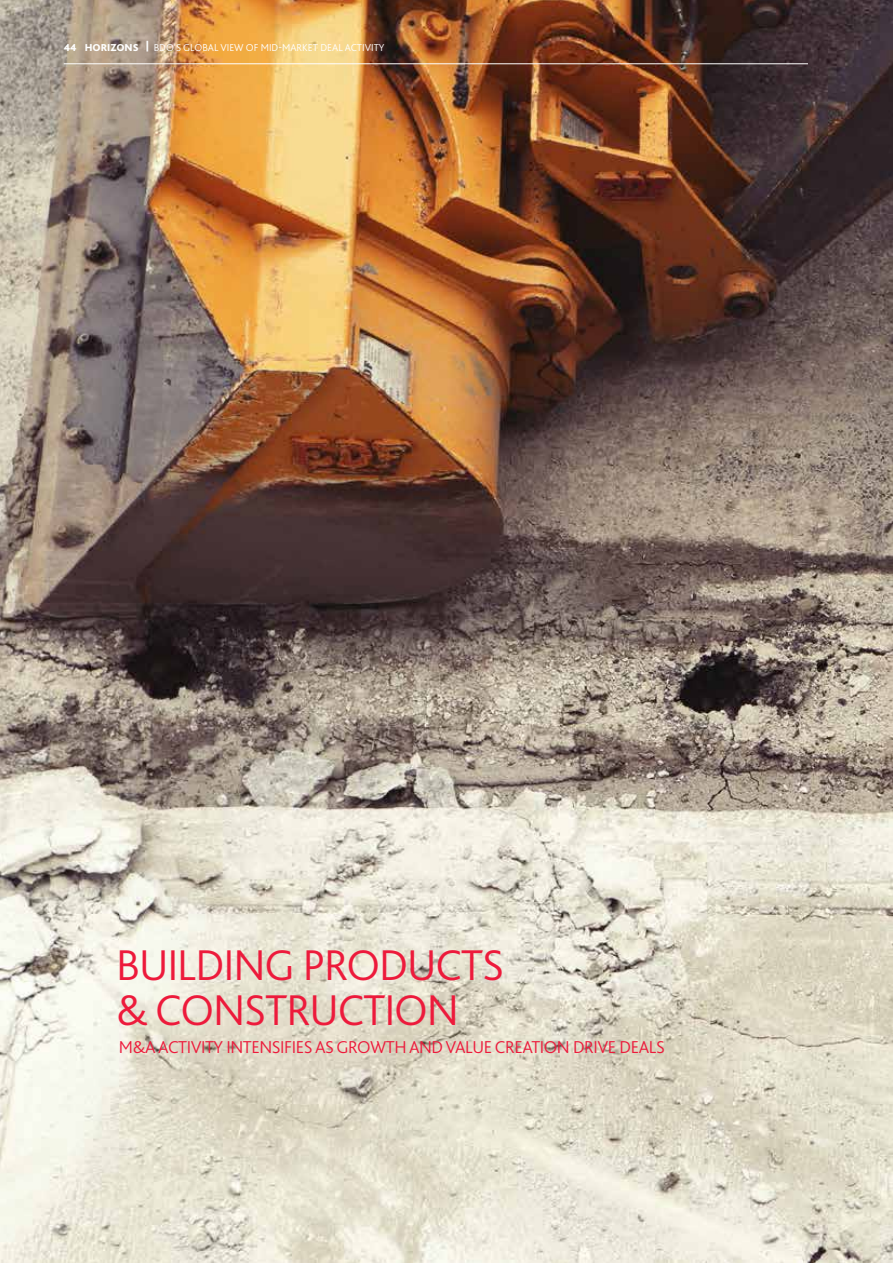
<style>
.page{position:relative;width:893px;height:1263px;background:#fff}
.page>*{position:absolute;margin:0;border:0;box-sizing:border-box;transform-origin:0 0}
.t1{font:300 45px/45px "Bliss Pro";letter-spacing:-.025em;color:#ed1a3b}
.t2{font:300 18px "Bliss Pro";letter-spacing:-.025em;color:#ed1a3b}
.t3{font:300 10.5px "Bliss Pro";color:#fff}
.s1{font-weight:800}
</style>
<div class="page">
<img style="left:0;top:0;width:893px;height:1263px">
<hr style="left:64px;top:63px;width:744px;height:1px;background:#fff">
<p class="t3" style="left:64px;top:40px;width:322px"><span class="s1">44 HORIZONS |</span> BDO'S GLOBAL VIEW OF MID-MARKET DEAL ACTIVITY</p>
<h1 class="t1" style="left:116px;top:941px;width:389px">BUILDING PRODUCTS &amp; CONSTRUCTION</h1>
<p class="t2" style="left:119px;top:1035px;width:547px">M&amp;A ACTIVITY INTENSIFIES AS GROWTH AND VALUE CREATION DRIVE DEALS</p>
</div>
